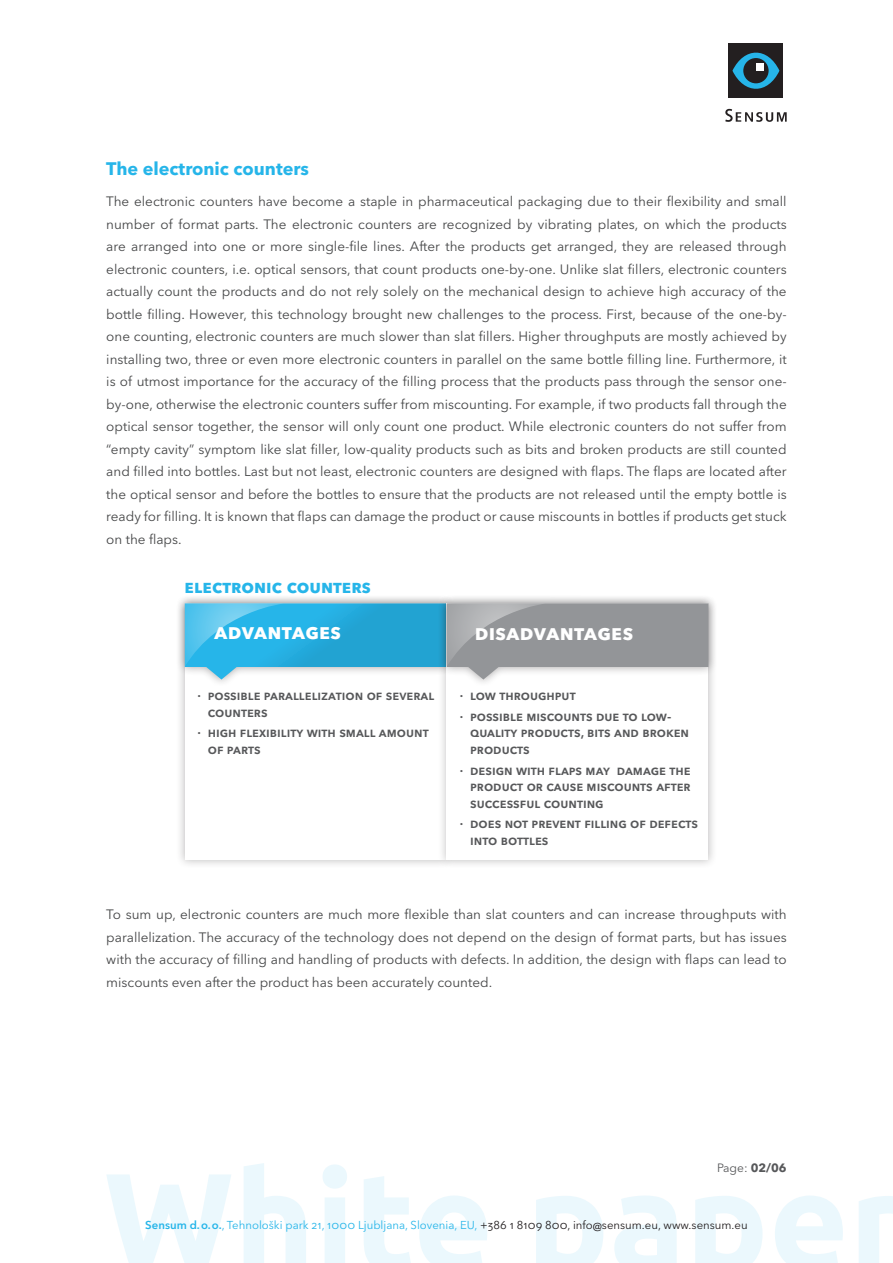
<style>
.page{position:relative;width:893px;height:1263px;background:#fff}
.page>*{position:absolute;margin:0;border:0;box-sizing:border-box;transform-origin:0 0}
.t1{font:700 21px "Avenir Next LT Pro";letter-spacing:.01em;color:#fff}
.t2{font:700 18px "Avenir Next LT Pro";color:#26b5e9}
.t3{font:13.5px/22.5px "Avenir Next LT Pro";color:#454647;text-align:justify}
.t4{font:600 13.5px/16.5px "Avenir Next LT Pro";color:#57585a}
.t5{font:12px "Avenir Next LT Pro";color:#57585a}
.t6{font:11.4px "Avenir Next LT Pro";color:#26b5e9}
.s1{font-weight:700}
.s2{font-weight:600}
.s3{color:#231f20}
</style>
<div class="page">
<svg style="left:107px;top:1163px;width:786px;height:100px"></svg>
<div style="left:729px;top:44px;width:54px;height:54px;background:#231f20"></div>
<svg style="left:732px;top:52px;width:47px;height:37px"></svg>
<div style="left:743px;top:58px;width:26px;height:25px;background:#231f20;border-radius:50%"></div>
<div style="left:756px;top:63px;width:7px;height:8px;background:#fff"></div>
<svg style="left:725px;top:109px;width:62px;height:13px"></svg>
<div style="left:176px;top:594px;width:280px;height:275px;background:#231f20;opacity:.3"></div>
<div style="left:185px;top:603px;width:261px;height:257px;background:#fff"></div>
<div style="left:176px;top:594px;width:280px;height:94px;background:#231f20;opacity:.4"></div>
<div style="left:437px;top:594px;width:281px;height:275px;background:#231f20;opacity:.3"></div>
<div style="left:446px;top:603px;width:262px;height:257px;background:#fff"></div>
<div style="left:437px;top:594px;width:281px;height:94px;background:#231f20;opacity:.4"></div>
<svg style="left:185px;top:603px;width:523px;height:76px;background:#77afc4"></svg>
<h2 class="t2" style="left:106px;top:158px;width:204px">The electronic counters</h2>
<p class="t3" style="left:106px;top:190px;width:682px">The electronic counters have become a staple in pharmaceutical packaging due to their flexibility and small number of format parts. The electronic counters are recognized by vibrating plates, on which the products are arranged into one or more single-file lines. After the products get arranged, they are released through electronic counters, i.e. optical sensors, that count products one-by-one. Unlike slat fillers, electronic counters actually count the products and do not rely solely on the mechanical design to achieve high accuracy of the bottle filling. However, this technology brought new challenges to the process. First, because of the one-by&shy;one counting, electronic counters are much slower than slat fillers. Higher throughputs are mostly achieved by installing two, three or even more electronic counters in parallel on the same bottle filling line. Furthermore, it is of utmost importance for the accuracy of the filling process that the products pass through the sensor one&shy;by-one, otherwise the electronic counters suffer from miscounting. For example, if two products fall through the optical sensor together, the sensor will only count one product. While electronic counters do not suffer from “empty cavity” symptom like slat filler, low-quality products such as bits and broken products are still counted and filled into bottles. Last but not least, electronic counters are designed with flaps. The flaps are located after the optical sensor and before the bottles to ensure that the products are not released until the empty bottle is ready for filling. It is known that flaps can damage the product or cause miscounts in bottles if products get stuck on the flaps.</p>
<h2 class="t2" style="left:185px;top:575px;width:188px">electronic counters</h2>
<h1 class="t1" style="left:214px;top:619px;width:129px">advantages</h1>
<p class="t4" style="left:208px;top:687px;width:228px;text-indent:-10px">∙ possible parallelization of several counters</p>
<p class="t4" style="left:208px;top:724px;width:222px;text-indent:-10px">∙ high flexibility with small amount of parts</p>
<h1 class="t1" style="left:475px;top:620px;width:160px">disadvantages</h1>
<p class="t4" style="left:460px;top:685px;width:213px;line-height:20.7px">∙ low throughput<br>∙ possible miscounts due to low-</p>
<p class="t4" style="left:470px;top:724px;width:220px">quality products, bits and broken products</p>
<p class="t4" style="left:470px;top:761px;width:222px;text-align:justify;text-indent:-10px">∙ design with flaps may damage the product or cause miscounts after successful counting</p>
<p class="t4" style="left:470px;top:815px;width:230px;text-indent:-10px">∙ does not prevent filling of defects into bottles</p>
<p class="t3" style="left:106px;top:903px;width:682px">To sum up, electronic counters are much more flexible than slat counters and can increase throughputs with parallelization. The accuracy of the technology does not depend on the design of format parts, but has issues with the accuracy of filling and handling of products with defects. In addition, the design with flaps can lead to miscounts even after the product has been accurately counted.</p>
<p class="t5" style="left:717px;top:1161px;width:71px">Page: <span class="s1">02/06</span></p>
<p class="t6" style="left:145px;top:1218px;width:604px"><span class="s2">Sensum d.o.o.</span>, Tehnološki park 21, 1000 Ljubljana, Slovenia, EU, <span class="s3">+386 1 8109 800, info@sensum.eu, www.sensum.eu</span></p>
</div>
